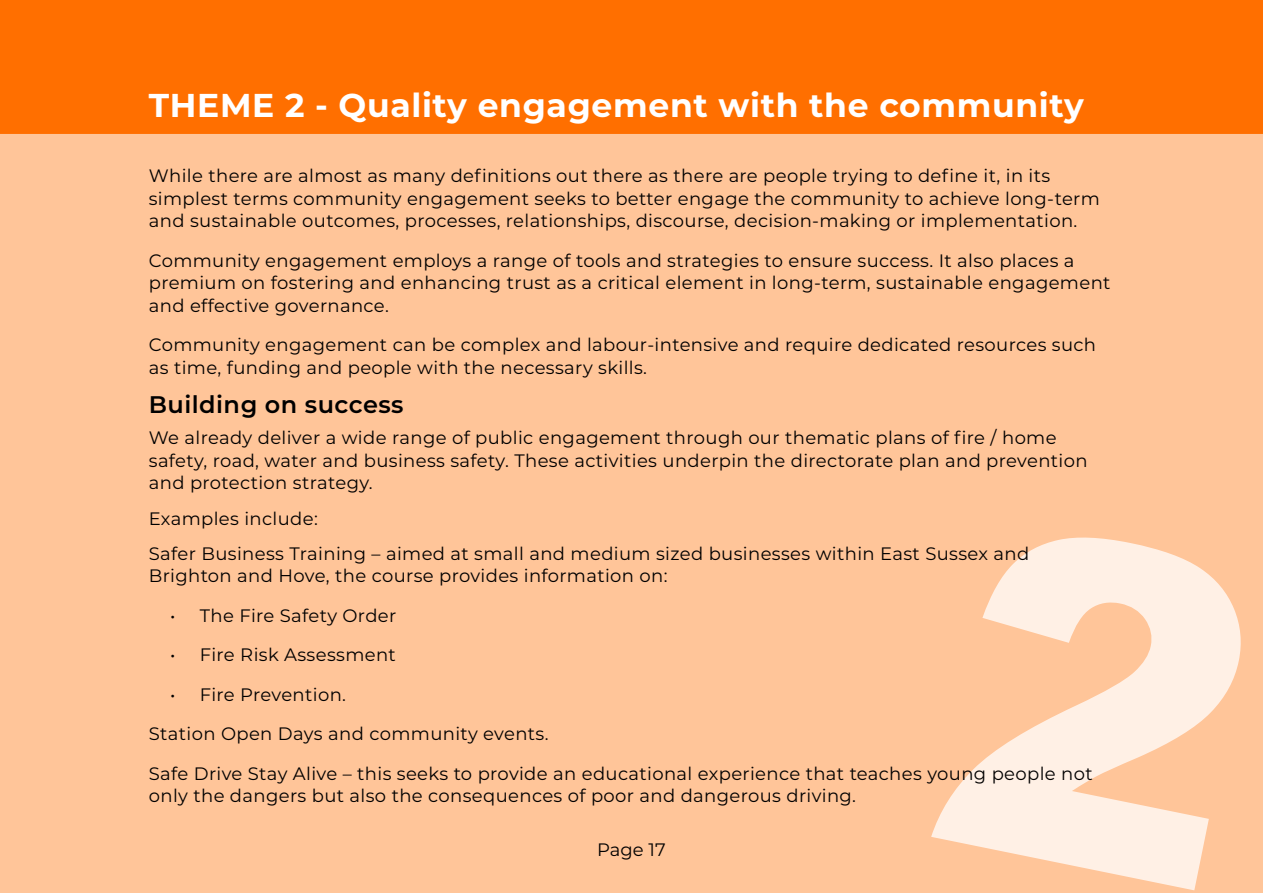
<style>
.page{position:relative;width:1263px;height:893px;background:#ffc599}
.page>*{position:absolute;margin:0;border:0;box-sizing:border-box;transform-origin:0 0}
.t1{font:700 33px "Montserrat";letter-spacing:.02em;color:#fff}
.t2{font:600 24px "Montserrat";letter-spacing:.02em;color:#000}
.t3{font:18px/22.5px "Montserrat";letter-spacing:.02em;color:#000}
</style>
<div class="page">
<div style="left:0;top:0;width:1263px;height:134px;background:#ff6f00"></div>
<h1 class="t1" style="left:149px;top:81px;width:936px">THEME 2 - Quality engagement with the community</h1>
<p class="t3" style="left:149px;top:164px;width:952px">While there are almost as many definitions out there as there are people trying to define it, in its simplest terms community engagement seeks to better engage the community to achieve long-term and sustainable outcomes, processes, relationships, discourse, decision-making or implementation.</p>
<p class="t3" style="left:149px;top:248px;width:963px">Community engagement employs a range of tools and strategies to ensure success. It also places a premium on fostering and enhancing trust as a critical element in long-term, sustainable engagement and effective governance.</p>
<p class="t3" style="left:149px;top:333px;width:949px">Community engagement can be complex and labour-intensive and require dedicated resources such as time, funding and people with the necessary skills.</p>
<h2 class="t2" style="left:149px;top:388px;width:256px">Building on success</h2>
<p class="t3" style="left:149px;top:426px;width:940px">We already deliver a wide range of public engagement through our thematic plans of fire / home safety, road, water and business safety. These activities underpin the directorate plan and prevention and protection strategy.</p>
<p class="t3" style="left:149px;top:500px;width:882px;line-height:35.2px">Examples include:<br>Safer Business Training – aimed at small and medium sized businesses within East Sussex and</p>
<p class="t3" style="left:149px;top:564px;width:520px">Brighton and Hove, the course provides information on:</p>
<p class="t3" style="left:170px;top:603px;width:228px">• The Fire Safety Order</p>
<p class="t3" style="left:170px;top:643px;width:227px">• Fire Risk Assessment</p>
<p class="t3" style="left:149px;top:674px;width:945px;line-height:39.5px;text-indent:21px">• Fire Prevention.<br>Station Open Days and community events.<br>Safe Drive Stay Alive – this seeks to provide an educational experience that teaches young people not</p>
<p class="t3" style="left:149px;top:784px;width:709px">only the dangers but also the consequences of poor and dangerous driving.</p>
<p class="t3" style="left:597px;top:838px;width:70px">Page 17</p>
</div>
